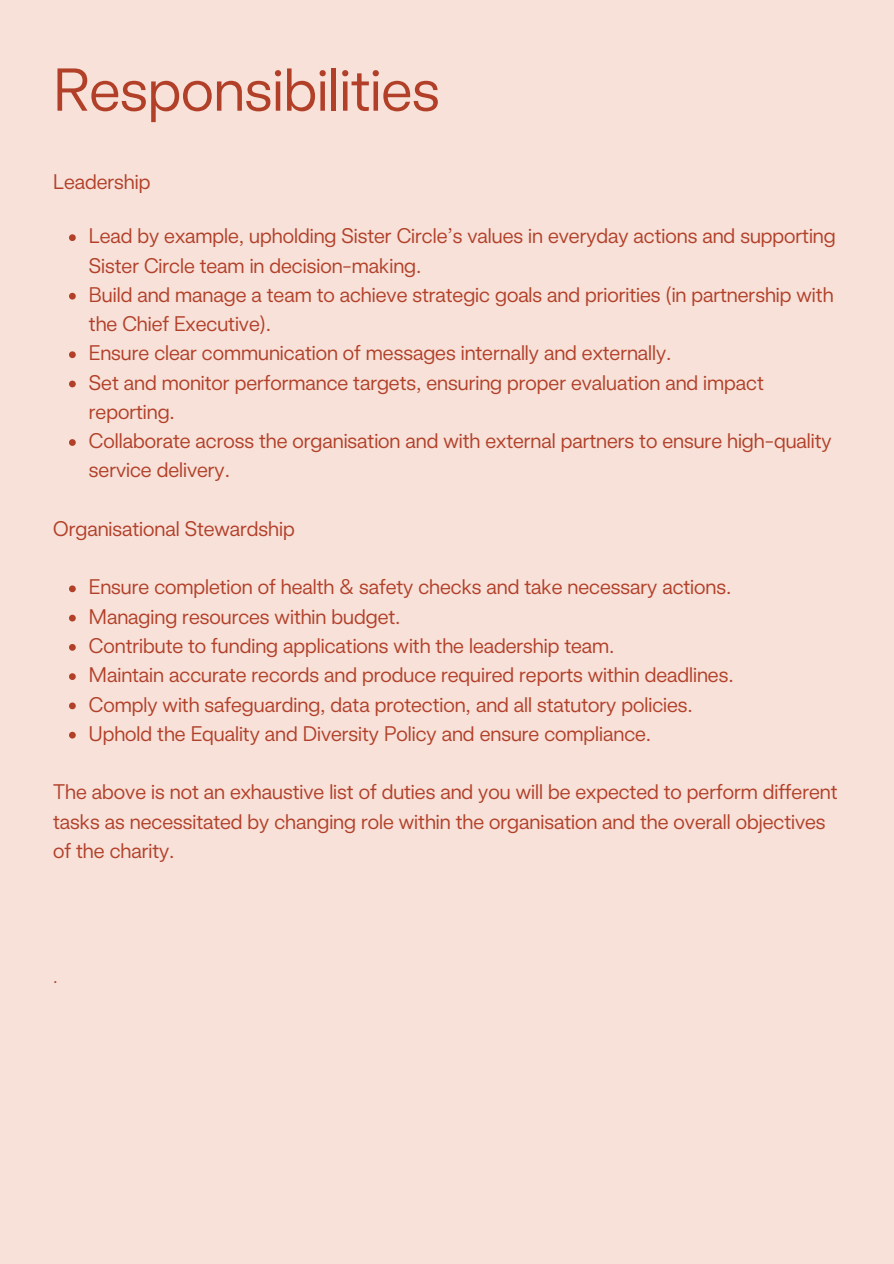
<style>
.page{position:relative;width:894px;height:1264px;background:#fff}
.page>*{position:absolute;margin:0;border:0;box-sizing:border-box;transform-origin:0 0}
.t1{font:60px "Universal Sans Display 330";color:#b24029}
.t2{font:21px/29.2px "Universal Sans Display 330";color:#b24029}
.t3{font:18px "Universal Sans Display 330";color:#b24029}
</style>
<div class="page">
<div style="left:0;top:0;width:893px;height:1263px;background:#f7e1d9"></div>
<svg style="left:69px;top:234px;width:7px;height:7px"></svg>
<svg style="left:69px;top:293px;width:7px;height:6px"></svg>
<svg style="left:69px;top:351px;width:7px;height:7px"></svg>
<svg style="left:69px;top:380px;width:7px;height:7px"></svg>
<svg style="left:69px;top:439px;width:7px;height:7px"></svg>
<svg style="left:69px;top:585px;width:7px;height:7px"></svg>
<svg style="left:69px;top:614px;width:7px;height:7px"></svg>
<svg style="left:69px;top:644px;width:7px;height:6px"></svg>
<svg style="left:69px;top:673px;width:7px;height:7px"></svg>
<svg style="left:69px;top:702px;width:7px;height:7px"></svg>
<svg style="left:69px;top:731px;width:7px;height:7px"></svg>
<p class="t1" style="left:53px;top:54px;width:388px">Responsibilities</p>
<h1 class="t2" style="left:53px;top:167px;width:99px">Leadership</h1>
<h2 class="t2" style="left:89px;top:221px;width:748px">Lead by example, upholding Sister Circle’s values in everyday actions and supporting<br>Sister Circle team in decision-making.</h2>
<p class="t2" style="left:89px;top:280px;width:745px">Build and manage a team to achieve strategic goals and priorities (in partnership with the Chief Executive).</p>
<p class="t2" style="left:89px;top:338px;width:584px">Ensure clear communication of messages internally and externally.</p>
<p class="t2" style="left:89px;top:367px;width:676px">Set and monitor performance targets, ensuring proper evaluation and impact reporting.</p>
<p class="t2" style="left:89px;top:426px;width:744px">Collaborate across the organisation and with external partners to ensure high-quality service delivery.</p>
<p class="t2" style="left:53px;top:514px;width:243px">Organisational Stewardship</p>
<h2 class="t2" style="left:89px;top:572px;width:643px">Ensure completion of health &amp; safety checks and take necessary actions.</h2>
<p class="t2" style="left:89px;top:601px;width:313px">Managing resources within budget.</p>
<p class="t2" style="left:89px;top:631px;width:527px">Contribute to funding applications with the leadership team.</p>
<p class="t2" style="left:89px;top:660px;width:646px">Maintain accurate records and produce required reports within deadlines.</p>
<p class="t2" style="left:89px;top:689px;width:605px">Comply with safeguarding, data protection, and all statutory policies.</p>
<p class="t2" style="left:89px;top:718px;width:563px">Uphold the Equality and Diversity Policy and ensure compliance.</p>
<p class="t2" style="left:53px;top:777px;width:785px">The above is not an exhaustive list of duties and you will be expected to perform different tasks as necessitated by changing role within the organisation and the overall objectives of the charity.</p>
<h2 class="t3" style="left:53px;top:965px;width:6px">.</h2>
</div>
